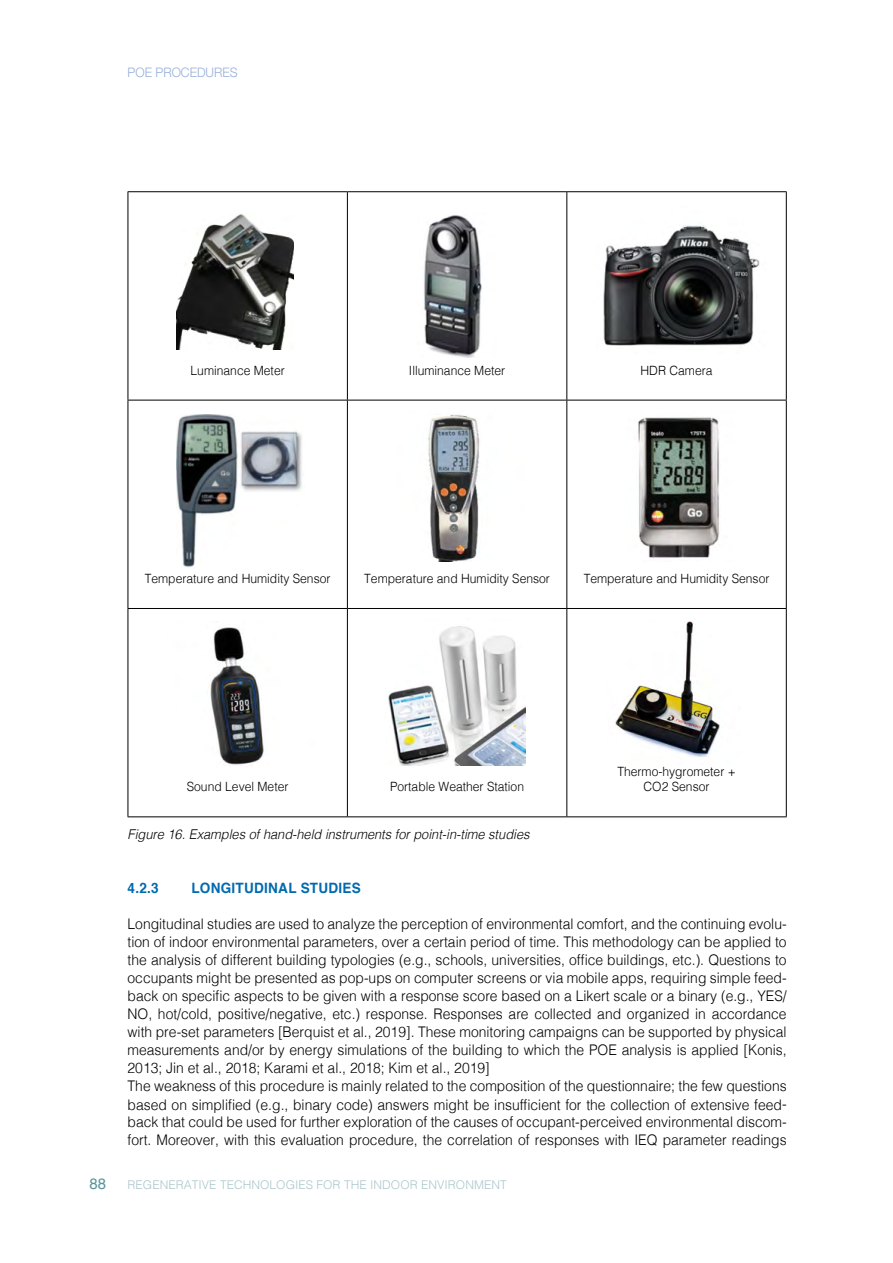
<style>
.page{position:relative;width:893px;height:1263px;background:#fff}
.page>*{position:absolute;margin:0;border:0;box-sizing:border-box;transform-origin:0 0}
.t1{font:15px "Helvetica";color:#59949b}
.t2{font:300 14.7px/18px "Helvetica";color:#000;scale:.95 1}
.t3{font:700 14.25px "Helvetica";letter-spacing:.02em;color:#006ab0;scale:.95 1}
.t4{font:italic 300 13.5px "Helvetica";color:#000;scale:.95 1}
.t5{font:300 13.2px "Helvetica Neue";color:#96aed9;scale:.95 1}
.t6{font:300 12.75px/15.8px "Helvetica";color:#000;text-align:center;scale:.95 1}
.t7{font:300 12px "Helvetica";letter-spacing:.005em;color:#acc8cc}
</style>
<div class="page">
<hr style="left:128px;top:191px;width:219px;height:1px;background:#000">
<hr style="left:128px;top:192px;width:1px;height:208px;background:#000">
<hr style="left:347px;top:191px;width:220px;height:1px;background:#000">
<hr style="left:347px;top:192px;width:1px;height:208px;background:#000">
<hr style="left:567px;top:191px;width:220px;height:1px;background:#000">
<hr style="left:566px;top:192px;width:1px;height:208px;background:#000">
<hr style="left:786px;top:192px;width:1px;height:208px;background:#000">
<hr style="left:128px;top:400px;width:219px;height:1px;background:#000">
<hr style="left:128px;top:400px;width:1px;height:208px;background:#000">
<hr style="left:347px;top:400px;width:220px;height:1px;background:#000">
<hr style="left:347px;top:400px;width:1px;height:208px;background:#000">
<hr style="left:567px;top:400px;width:220px;height:1px;background:#000">
<hr style="left:566px;top:400px;width:1px;height:208px;background:#000">
<hr style="left:786px;top:400px;width:1px;height:208px;background:#000">
<hr style="left:128px;top:608px;width:219px;height:1px;background:#000">
<hr style="left:128px;top:609px;width:1px;height:207px;background:#000">
<hr style="left:347px;top:608px;width:220px;height:1px;background:#000">
<hr style="left:347px;top:609px;width:1px;height:207px;background:#000">
<hr style="left:567px;top:608px;width:220px;height:1px;background:#000">
<hr style="left:566px;top:609px;width:1px;height:207px;background:#000">
<hr style="left:786px;top:609px;width:1px;height:207px;background:#000">
<hr style="left:128px;top:816px;width:219px;height:1px;background:#000">
<hr style="left:347px;top:816px;width:220px;height:1px;background:#000">
<hr style="left:567px;top:816px;width:220px;height:1px;background:#000">
<img style="left:177px;top:213px;width:116px;height:137px">
<img style="left:424px;top:215px;width:58px;height:143px">
<img style="left:603px;top:225px;width:157px;height:121px">
<img style="left:177px;top:414px;width:125px;height:154px">
<img style="left:428px;top:414px;width:52px;height:148px">
<img style="left:638px;top:417px;width:82px;height:141px">
<img style="left:210px;top:627px;width:54px;height:138px">
<img style="left:388px;top:626px;width:138px;height:140px">
<img style="left:614px;top:618px;width:106px;height:139px">
<p class="t5" style="left:128px;top:64px;width:48px">POE PROCE</p>
<p class="t5" style="left:197px;top:64px;width:19px">DURES</p>
<p class="t6" style="left:191px;top:361px;width:101px">Luminance Meter</p>
<p class="t6" style="left:409px;top:361px;width:103px">Illuminance Meter</p>
<p class="t6" style="left:641px;top:361px;width:77px">HDR Camera</p>
<p class="t6" style="left:145px;top:570px;width:197px">Temperature and Humidity Sensor</p>
<p class="t6" style="left:364px;top:570px;width:197px">Temperature and Humidity Sensor</p>
<p class="t6" style="left:584px;top:570px;width:197px">Temperature and Humidity Sensor</p>
<p class="t6" style="left:187px;top:778px;width:108px">Sound Level Meter</p>
<p class="t6" style="left:390px;top:778px;width:143px">Portable Weather Station</p>
<p class="t4" style="left:128px;top:823px;width:425px">Figure 16. Examples of hand-held instruments for point-in-time studies</p>
<p class="t6" style="left:617px;top:762px;width:126px">Thermo-hygrometer +<br>CO2 Sensor</p>
<p class="t3" style="left:128px;top:877px;width:34px">4.2.3</p>
<p class="t3" style="left:191px;top:877px;width:180px">LONGITUDINAL STUDIES</p>
<p class="t2" style="left:128px;top:914px;width:695px">Longitudinal studies are used to analyze the perception of environmental comfort, and the continuing evolu&shy;tion of indoor environmental parameters, over a certain period of time. This methodology can be applied to the analysis of different building typologies (e.g., schools, universities, office buildings, etc.). Questions to occupants might be presented as pop-ups on computer screens or via mobile apps, requiring simple feed&shy;back on specific aspects to be given with a response score based on a Likert scale or a binary (e.g., YES/ NO, hot/cold, positive/negative, etc.) response. Responses are collected and organized in accordance with pre-set parameters [Berquist et al., 2019]. These monitoring campaigns can be supported by physical measurements and/or by energy simulations of the building to which the POE analysis is applied [Konis, 2013; Jin et al., 2018; Karami et al., 2018; Kim et al., 2019]<br>The weakness of this procedure is mainly related to the composition of the questionnaire; the few questions based on simplified (e.g., binary code) answers might be insufficient for the collection of extensive feed&shy;back that could be used for further exploration of the causes of occupant-perceived environmental discom&shy;fort. Moreover, with this evaluation procedure, the correlation of responses with IEQ parameter readings</p>
<p class="t1" style="left:90px;top:1172px;width:18px">88</p>
<p class="t7" style="left:128px;top:1174px;width:381px">REGENERATIVE TECHNOLOGIES FOR THE INDOOR ENVIRONMENT</p>
</div>
